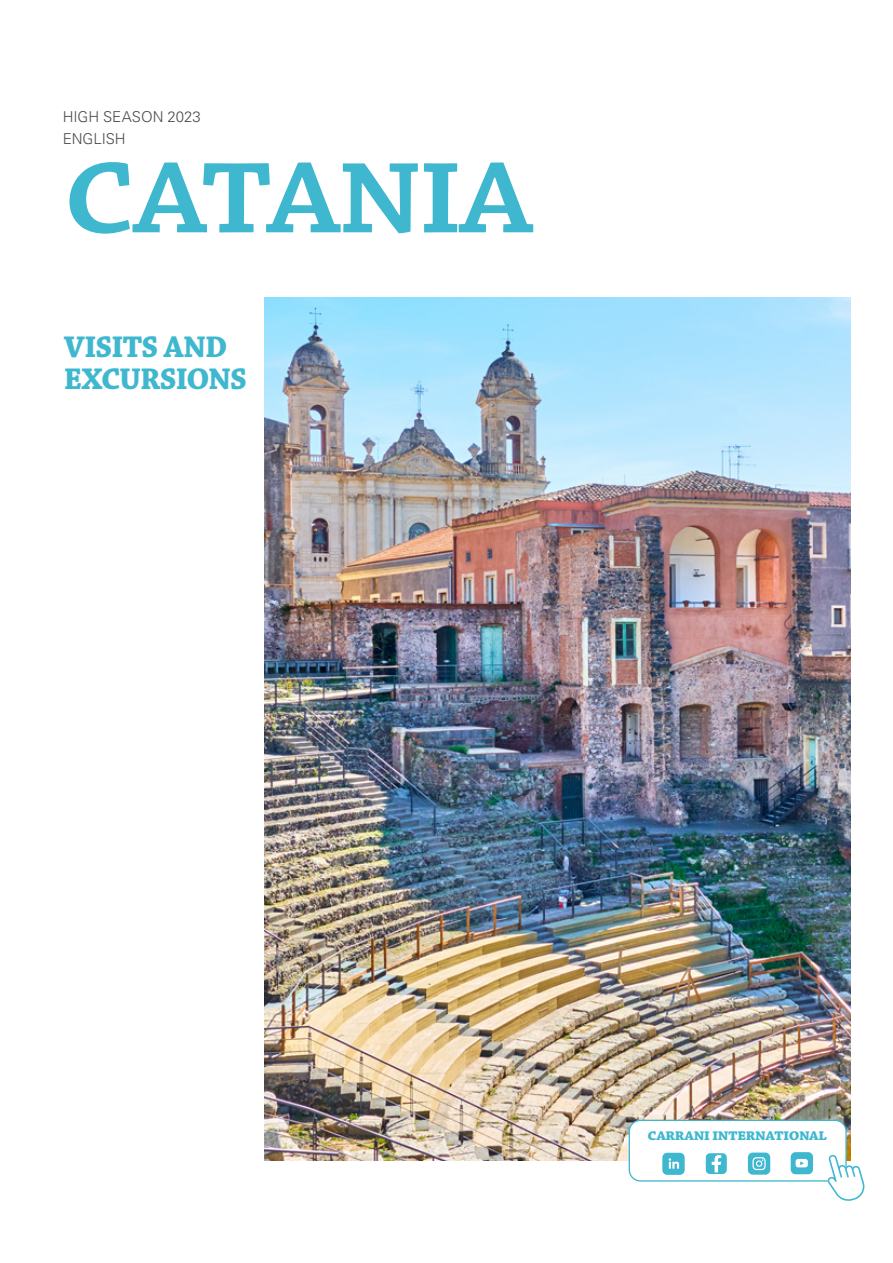
<style>
.page{position:relative;width:893px;height:1263px;background:#fff}
.page>*{position:absolute;margin:0;border:0;box-sizing:border-box;transform-origin:0 0}
.t1{font:600 135.75px "Chaparral Pro";letter-spacing:-.03em;color:#3fb8cf}
.t2{font:700 31.5px/31.5px "Chaparral Pro";letter-spacing:-.025em;color:#3fb8cf}
.t3{font:700 16.5px "Chaparral Pro";letter-spacing:-.025em;color:#3fb8cf}
.t4{font:300 15px "Univers LT Std";color:#4b4c4d}
</style>
<div class="page">
<img style="left:265px;top:297px;width:585px;height:863px">
<div style="left:629px;top:1120px;width:217px;height:61px;background:#fff;border-radius:11px"></div>
<div style="left:629px;top:1120px;width:218px;height:61px;border:1px solid #3fb8cf;border-radius:11px"></div>
<svg style="left:827px;top:1154px;width:38px;height:47px"></svg>
<div style="left:791px;top:1152px;width:22px;height:22px;background:#3fb8cf;border-radius:5px"></div>
<svg style="left:796px;top:1159px;width:12px;height:8px"></svg>
<div style="left:748px;top:1152px;width:22px;height:23px;background:#3fb8cf;border-radius:5px"></div>
<svg style="left:752px;top:1157px;width:14px;height:13px"></svg>
<div style="left:662px;top:1153px;width:23px;height:22px;background:#3fb8cf;border-radius:5px"></div>
<svg style="left:669px;top:1158px;width:10px;height:10px"></svg>
<div style="left:705px;top:1152px;width:22px;height:23px;background:#3fb8cf;border-radius:5px"></div>
<div style="left:704px;top:1152px;width:24px;height:23px;border:1px solid #fff;border-radius:5px"></div>
<svg style="left:712px;top:1155px;width:9px;height:17px"></svg>
<p class="t4" style="left:63px;top:108px;width:140px">HIGH SEASON 2023</p>
<p class="t4" style="left:63px;top:129px;width:65px">ENGLISH</p>
<p class="t1" style="left:64px;top:112px;width:471px">catania</p>
<p class="t2" style="left:64px;top:332px;width:185px">VISITS AND<br>EXCURSIONS</p>
<p class="t3" style="left:648px;top:1124px;width:181px">carrani international</p>
</div>
